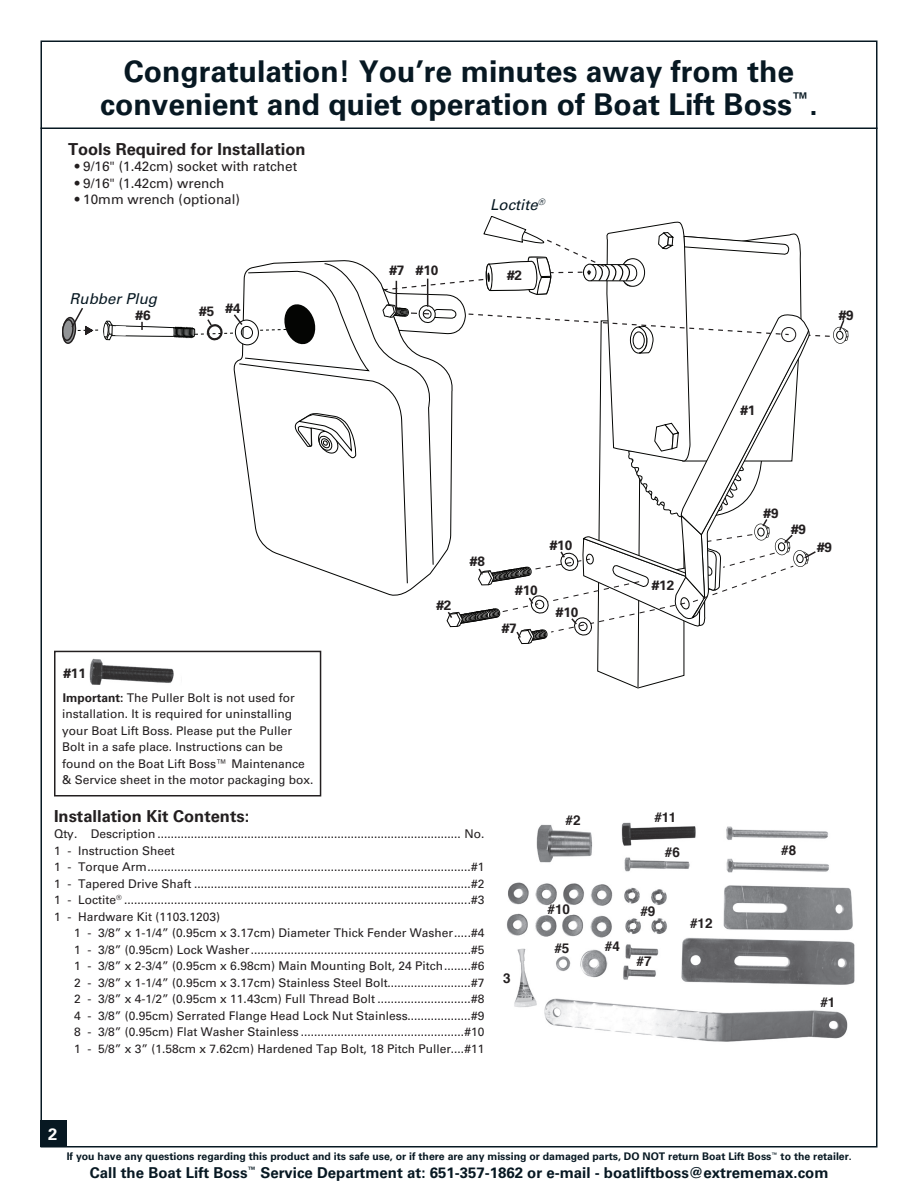
<style>
.page{position:relative;width:918px;height:1188px;background:#fff}
.page>*{position:absolute;margin:0;border:0;box-sizing:border-box;transform-origin:0 0}
.t1{font:700 30px/33px "Univers";color:#071822;text-align:center}
.t2{font:700 16.5px "Univers";color:#231f20}
.t3{font:700 16.5px "Univers";color:#fff}
.t4{font:700 15px "Univers";color:#071822}
.t5{font:italic 15px "Univers";color:#071822}
.t6{font:13.5px "Univers";color:#231f20}
.t7{font:700 13.5px "Univers";color:#231f20}
.t8{font:700 13.5px "Helvetica";color:#231f20}
.t9{font:12px/16.5px "Univers";color:#231f20}
.t10{font:700 10.5px "Univers";color:#071822}
.s1{font-weight:700}
</style>
<div class="page">
<div style="left:40px;top:1120px;width:28px;height:28px;background:#071822"></div>
<hr style="left:40px;top:128px;width:838px;height:1px;background:#071822">
<img style="left:507px;top:822px;width:348px;height:220px">
<div style="left:54px;top:651px;width:267px;height:145px;border:2px solid #231f20"></div>
<svg style="left:62px;top:216px;width:786px;height:472px"></svg>
<h1 class="t1" style="left:100px;top:55px;width:719px">Congratulation! You’re minutes away from the convenient and quiet operation of Boat Lift Boss<sup>™</sup>.</h1>
<h2 class="t2" style="left:68px;top:139px;width:239px">Tools Required for Installation</h2>
<p class="t6" style="left:75px;top:158px;width:224px">• 9/16" (1.42cm) socket with ratchet</p>
<p class="t6" style="left:75px;top:175px;width:151px">• 9/16" (1.42cm) wrench</p>
<p class="t6" style="left:75px;top:191px;width:167px">• 10mm wrench (optional)</p>
<p class="t5" style="left:490px;top:195px;width:56px">Loctite<sup>®</sup></p>
<p class="t5" style="left:70px;top:289px;width:89px">Rubber Plug</p>
<p class="t7" style="left:136px;top:307px;width:17px">#6</p>
<p class="t7" style="left:199px;top:302px;width:43px">#5 #4</p>
<p class="t7" style="left:389px;top:263px;width:51px">#7 #10</p>
<p class="t7" style="left:507px;top:268px;width:17px">#2</p>
<p class="t7" style="left:740px;top:403px;width:17px">#1</p>
<p class="t7" style="left:839px;top:307px;width:17px">#9</p>
<p class="t7" style="left:63px;top:665px;width:24px">#11</p>
<p class="t9" style="left:62px;top:689px;width:253px"><span class="s1">Important:</span> The Puller Bolt is not used for installation. It is required for uninstalling your Boat Lift Boss. Please put the Puller Bolt in a safe place. Instructions can be found on the Boat Lift Boss™ Maintenance &amp; Service sheet in the motor packaging box.</p>
<p class="t7" style="left:436px;top:597px;width:17px">#2</p>
<p class="t7" style="left:470px;top:554px;width:17px">#8</p>
<h2 class="t2" style="left:54px;top:806px;width:197px">Installation Kit Contents:</h2>
<p class="t9" style="left:54px;top:826px;width:432px">Qty. Description ........................................................................................... No.<br>1 - Instruction Sheet<br>1 - Torque Arm.................................................................................................#1<br>1 - Tapered Drive Shaft ...................................................................................#2<br>1 - Loctite<sup>®</sup> ........................................................................................................#3<br>1 - Hardware Kit (1103.1203)</p>
<p class="t9" style="left:74px;top:925px;width:412px;text-align:justify">1 - 3/8” x 1-1/4” (0.95cm x 3.17cm) Diameter Thick Fender Washer.....#4<br>1 - 3/8” (0.95cm) Lock Washer..................................................................#5<br>1 - 3/8” x 2-3/4” (0.95cm x 6.98cm) Main Mounting Bolt, 24 Pitch........#6<br>2 - 3/8” x 1-1/4” (0.95cm x 3.17cm) Stainless Steel Bolt.........................#7<br>2 - 3/8” x 4-1/2” (0.95cm x 11.43cm) Full Thread Bolt ............................#8<br>4 - 3/8” (0.95cm) Serrated Flange Head Lock Nut Stainless...................#9<br>8 - 3/8” (0.95cm) Flat Washer Stainless .................................................#10<br>1 - 5/8” x 3” (1.58cm x 7.62cm) Hardened Tap Bolt, 18 Pitch Puller....#11</p>
<p class="t7" style="left:515px;top:582px;width:24px">#10</p>
<p class="t7" style="left:502px;top:621px;width:17px">#7</p>
<p class="t7" style="left:764px;top:506px;width:17px">#9</p>
<p class="t7" style="left:791px;top:521px;width:17px">#9</p>
<p class="t7" style="left:550px;top:537px;width:24px">#10</p>
<p class="t7" style="left:817px;top:540px;width:17px">#9</p>
<p class="t7" style="left:556px;top:605px;width:24px">#10</p>
<p class="t7" style="left:652px;top:577px;width:24px">#12</p>
<p class="t8" style="left:503px;top:968px;width:9px">3</p>
<p class="t8" style="left:566px;top:810px;width:17px">#2</p>
<p class="t8" style="left:654px;top:806px;width:23px">#11</p>
<p class="t8" style="left:665px;top:842px;width:17px">#6</p>
<p class="t8" style="left:781px;top:839px;width:17px">#8</p>
<p class="t8" style="left:548px;top:899px;width:24px">#10</p>
<p class="t8" style="left:640px;top:900px;width:17px">#9</p>
<p class="t8" style="left:554px;top:938px;width:17px">#5</p>
<p class="t8" style="left:605px;top:935px;width:17px">#4</p>
<p class="t8" style="left:637px;top:950px;width:17px">#7</p>
<p class="t8" style="left:690px;top:912px;width:24px">#12</p>
<p class="t8" style="left:820px;top:991px;width:17px">#1</p>
<h2 class="t3" style="left:48px;top:1125px;width:11px">2</h2>
<p class="t10" style="left:67px;top:1151px;width:787px">If you have any questions regarding this product and its safe use, or if there are any missing or damaged parts, DO NOT return Boat Lift Boss<sup>™</sup> to the retailer.</p>
<p class="t4" style="left:90px;top:1164px;width:740px">Call the Boat Lift Boss<sup>™</sup> Service Department at: 651-357-1862 or e-mail - boatliftboss@extrememax.com</p>
</div>
